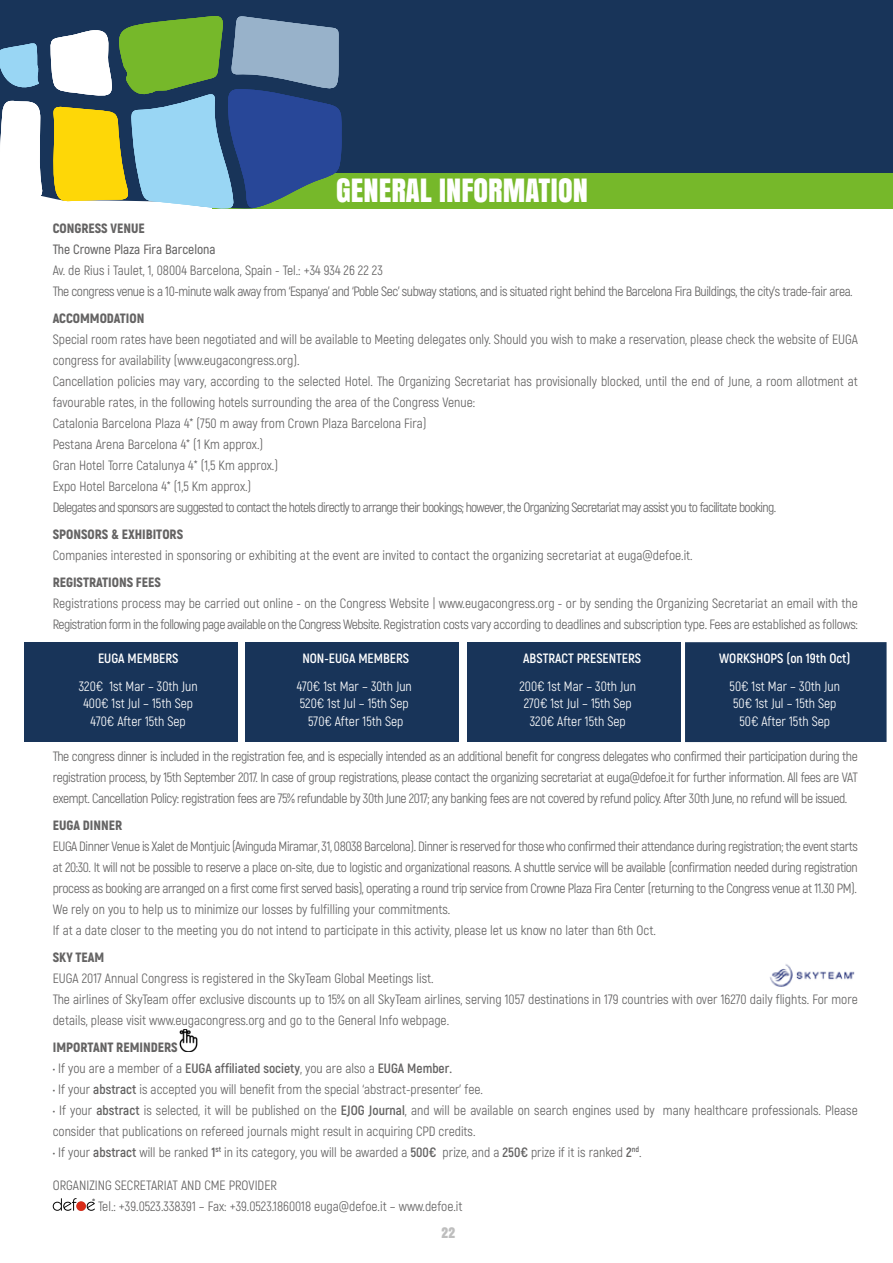
<style>
.page{position:relative;width:893px;height:1263px;background:#fff}
.page>*{position:absolute;margin:0;border:0;box-sizing:border-box;transform-origin:0 0}
.t1{font:30px "Anton";color:#fff}
.t2{font:13.5px/21px "Akrobat";color:#646363}
.t3{font:13.5px/21px "Akrobat";letter-spacing:-.03em;color:#646363}
.t4{font:13.5px/21px "Akrobat";letter-spacing:-.02em;color:#646363}
.t5{font:13.5px "Akrobat";color:#fff}
.t6{font:900 13.5px "Akrobat";color:#646363}
.t7{font:700 13.5px "Akrobat";color:#fff}
.t8{font:700 13.5px "Akrobat";color:#646363}
.t9{font:600 13.5px "Akrobat";color:#646363}
.t10{font:13.5px "Anton";color:#bebebe}
.t11{font:6.15px "Calibri";color:#000}
.s1{font-weight:400}
.s2{font-weight:700}
</style>
<div class="page">
<div style="left:213px;top:153px;width:680px;height:55px;background:#76b82a"></div>
<div style="left:0;top:0;width:893px;height:172px;background:#183459"></div>
<svg style="left:0;top:16px;width:342px;height:193px"></svg>
<div style="left:24px;top:642px;width:214px;height:100px;background:#183459"></div>
<div style="left:245px;top:642px;width:214px;height:100px;background:#183459"></div>
<div style="left:467px;top:642px;width:213px;height:100px;background:#183459"></div>
<div style="left:685px;top:642px;width:201px;height:100px;background:#183459"></div>
<img style="left:179px;top:1029px;width:19px;height:23px">
<svg style="left:53px;top:1198px;width:42px;height:13px"></svg>
<div style="left:76px;top:1201px;width:10px;height:10px;background:#d92c19;border-radius:50%"></div>
<img style="left:769px;top:964px;width:86px;height:22px">
<h1 class="t1" style="left:336px;top:167px;width:253px">GENERAL INFORMATION</h1>
<p class="t6" style="left:53px;top:219px;width:93px">CONGRESS VENUE</p>
<p class="t9" style="left:53px;top:241px;width:164px">The Crowne Plaza Fira Barcelona</p>
<p class="t3" style="left:53px;top:260px;width:801px">Av. de Rius i Taulet, 1, 08004 Barcelona, Spain - Tel.: +34 934 26 22 23<br>The congress venue is a 10-minute walk away from ‘Espanya’ and ‘Poble Sec’ subway stations, and is situated right behind the Barcelona Fira Buildings, the city’s trade-fair area.</p>
<p class="t6" style="left:53px;top:309px;width:93px">ACCOMMODATION</p>
<p class="t2" style="left:53px;top:329px;width:807px">Special room rates have been negotiated and will be available to Meeting delegates only. Should you wish to make a reservation, please check the website of EUGA congress for availability (www.eugacongress.org).<br>Cancellation policies may vary, according to the selected Hotel. The Organizing Secretariat has provisionally blocked, until the end of June, a room allotment at favourable rates, in the following hotels surrounding the area of the Congress Venue:<br>Catalonia Barcelona Plaza 4* (750 m away from Crown Plaza Barcelona Fira)<br>Pestana Arena Barcelona 4* (1 Km approx.)<br>Gran Hotel Torre Catalunya 4* (1,5 Km approx.)<br>Expo Hotel Barcelona 4* (1,5 Km approx.)<br>Delegates and sponsors are suggested to contact the hotels directly to arrange their bookings; however, the Organizing Secretariat may assist you to facilitate booking.</p>
<p class="t6" style="left:53px;top:525px;width:132px">SPONSORS &amp; EXHIBITORS</p>
<p class="t2" style="left:53px;top:545px;width:641px">Companies interested in sponsoring or exhibiting at the event are invited to contact the organizing secretariat at euga@defoe.it.</p>
<p class="t6" style="left:53px;top:573px;width:110px">REGISTRATIONS FEES</p>
<p class="t4" style="left:53px;top:593px;width:807px">Registrations process may be carried out online - on the Congress Website | www.eugacongress.org - or by sending the Organizing Secretariat an email with the<br>Registration form in the following page available on the Congress Website. Registration costs vary according to deadlines and subscription type. Fees are established as follows:</p>
<p class="t7" style="left:98px;top:650px;width:82px">EUGA MEMBERS</p>
<p class="t7" style="left:302px;top:650px;width:108px">NON-EUGA MEMBERS</p>
<p class="t7" style="left:523px;top:650px;width:119px">ABSTRACT PRESENTERS</p>
<p class="t7" style="left:719px;top:650px;width:133px">WORKSHOPS (on 19th Oct)</p>
<p class="t5" style="left:79px;top:678px;width:121px">320€ 1st Mar – 30th Jun</p>
<p class="t5" style="left:297px;top:678px;width:117px">470€ 1st Mar – 30th Jun</p>
<p class="t5" style="left:519px;top:678px;width:118px">200€ 1st Mar – 30th Jun</p>
<p class="t5" style="left:730px;top:678px;width:112px">50€ 1st Mar – 30th Jun</p>
<p class="t5" style="left:83px;top:696px;width:111px">400€ 1st Jul – 15th Sep</p>
<p class="t5" style="left:300px;top:696px;width:110px">520€ 1st Jul – 15th Sep</p>
<p class="t5" style="left:524px;top:696px;width:110px">270€ 1st Jul – 15th Sep</p>
<p class="t5" style="left:733px;top:696px;width:105px">50€ 1st Jul – 15th Sep</p>
<p class="t5" style="left:91px;top:714px;width:97px">470€ After 15th Sep</p>
<p class="t5" style="left:308px;top:714px;width:97px">570€ After 15th Sep</p>
<p class="t5" style="left:530px;top:714px;width:98px">320€ After 15th Sep</p>
<p class="t5" style="left:739px;top:714px;width:92px">50€ After 15th Sep</p>
<p class="t2" style="left:53px;top:746px;width:807px;text-align:justify">The congress dinner is included in the registration fee, and is especially intended as an additional benefit for congress delegates who confirmed their participation during the registration process, by 15th September 2017. In case of group registrations, please contact the organizing secretariat at euga@defoe.it for further information. All fees are VAT exempt. Cancellation Policy: registration fees are 75% refundable by 30th June 2017; any banking fees are not covered by refund policy. After 30th June, no refund will be issued.</p>
<p class="t6" style="left:53px;top:816px;width:71px">EUGA DINNER</p>
<p class="t3" style="left:53px;top:836px;width:807px">EUGA Dinner Venue is Xalet de Montjuic (Avinguda Miramar, 31, 08038 Barcelona). Dinner is reserved for those who confirmed their attendance during registration; the event starts at 20:30. It will not be possible to reserve a place on-site, due to logistic and organizational reasons. A shuttle service will be available (confirmation needed during registration process as booking are arranged on a first come first served basis), operating a round trip service from Crowne Plaza Fira Center (returning to the Congress venue at 11.30 PM).<br>We rely on you to help us to minimize our losses by fulfilling your commitments.<br>If at a date closer to the meeting you do not intend to participate in this activity, please let us know no later than 6th Oct.</p>
<p class="t6" style="left:53px;top:948px;width:53px">SKY TEAM</p>
<p class="t2" style="left:53px;top:968px;width:807px">EUGA 2017 Annual Congress is registered in the SkyTeam Global Meetings list.<br>The airlines of SkyTeam offer exclusive discounts up to 15% on all SkyTeam airlines, serving 1057 destinations in 179 countries with over 16270 daily flights. For more details, please visit www.eugacongress.org and go to the General Info webpage.</p>
<p class="t6" style="left:53px;top:1038px;width:126px">IMPORTANT REMINDERS</p>
<p class="t8" style="left:53px;top:1060px;width:401px"><span class="s1">• If you are a member of a</span> EUGA affiliated society<span class="s1">, you are also a</span> EUGA Member.</p>
<p class="t2" style="left:53px;top:1079px;width:432px">• If your <span class="s2">abstract</span> is accepted you will benefit from the special ‘abstract-presenter’ fee.</p>
<p class="t2" style="left:53px;top:1100px;width:806px">• If your <span class="s2">abstract</span> is selected, it will be published on the <span class="s2">EJOG Journal</span>, and will be available on search engines used by many healthcare professionals. Please consider that publications on refereed journals might result in acquiring CPD credits.</p>
<p class="t2" style="left:53px;top:1142px;width:590px">• If your <span class="s2">abstract</span> will be ranked <span class="s2">1</span><sup>st</sup> in its category, you will be awarded a <span class="s2">500€</span> prize, and a <span class="s2">250€</span> prize if it is ranked <span class="s2">2</span><sup>nd</sup>.</p>
<p class="t2" style="left:53px;top:1175px;width:226px">ORGANIZING SECRETARIAT AND CME PROVIDER</p>
<p class="t11" style="left:92px;top:1197px;width:5px">®</p>
<p class="t2" style="left:98px;top:1196px;width:366px">Tel.: +39.0523.338391 – Fax: +39.0523.1860018 euga@defoe.it – www.defoe.it</p>
<p class="t10" style="left:442px;top:1222px;width:15px">22</p>
</div>
